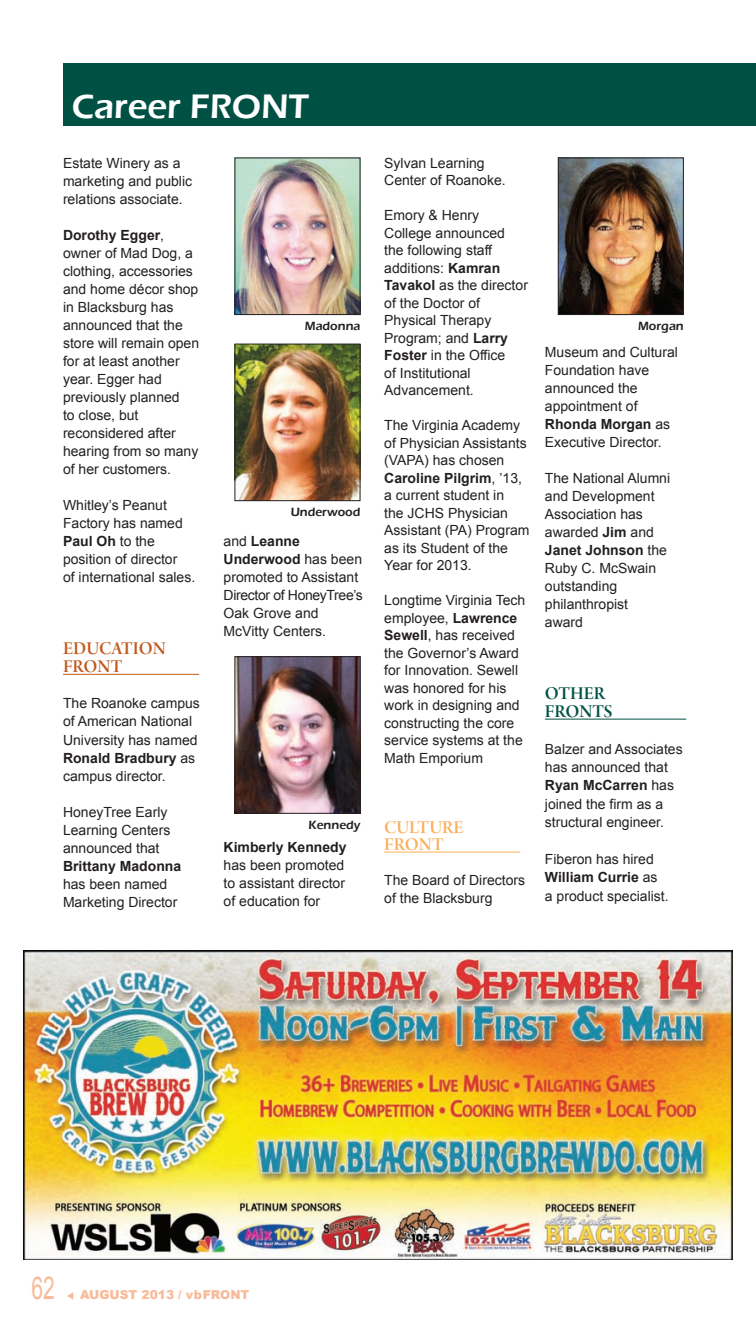
<style>
.page{position:relative;width:756px;height:1323px;background:#fff}
.page>*{position:absolute;margin:0;border:0;box-sizing:border-box;transform-origin:0 0}
.t1{font:600 35px "Eras ITC";color:#fff}
.t2{font:31.5px "Arial";color:#f8ba99;scale:.67 1}
.t3{font:19.25px/18px "Arno Pro Smbd Display";color:#c05a1e}
.t4{font:19.25px/17.5px "Arno Pro Smbd Display";color:#fab05f}
.t5{font:19.25px/18px "Arno Pro Smbd Display";color:#005143}
.t6{font:14px/18px "Arial";color:#231f20}
.t7{font:700 14px "Arial";color:#231f20}
.t8{font:600 12.25px "Eras ITC";color:#231f20}
.t9{font:900 12.25px "Arial";color:#f8ba99}
.s1{font-weight:700}
</style>
<div class="page">
<div style="left:63px;top:63px;width:693px;height:63px;background:#005143"></div>
<hr style="left:63px;top:674px;width:136px;height:1px;background:#c05a1e">
<hr style="left:384px;top:852px;width:136px;height:1px;background:#fab05f">
<hr style="left:545px;top:719px;width:141px;height:1px;background:#005143">
<img style="left:236px;top:658px;width:122px;height:154px">
<div style="left:234px;top:656px;width:126px;height:158px;border:1px solid #231f20"></div>
<img style="left:236px;top:346px;width:122px;height:153px">
<div style="left:234px;top:344px;width:126px;height:157px;border:1px solid #231f20"></div>
<img style="left:236px;top:160px;width:122px;height:153px">
<div style="left:234px;top:158px;width:126px;height:157px;border:1px solid #231f20"></div>
<img style="left:560px;top:160px;width:122px;height:153px">
<div style="left:558px;top:158px;width:126px;height:157px;border:1px solid #231f20"></div>
<img style="left:24px;top:950px;width:708px;height:310px">
<h1 class="t1" style="left:72px;top:86px;width:239px">Career FRONT</h1>
<p class="t6" style="left:63px;top:154px;width:131px">Estate Winery as a marketing and public relations associate.</p>
<p class="t6" style="left:63px;top:226px;width:138px"><span class="s1">Dorothy Egger</span>, owner of Mad Dog, a clothing, accessories and home décor shop in Blacksburg has announced that the store will remain open for at least another year. Egger had previously planned<br>to close, but reconsidered after hearing from so many of her customers.</p>
<p class="t6" style="left:63px;top:496px;width:134px">Whitley’s Peanut<br>Factory has named<br><span class="s1">Paul Oh</span> to the position of director<br>of international sales.</p>
<p class="t6" style="left:384px;top:154px;width:123px;line-height:17.5px">Sylvan Learning<br>Center of Roanoke.</p>
<p class="t6" style="left:384px;top:207px;width:145px;line-height:17.5px">Emory &amp; Henry<br>College announced<br>the following staff additions: <span class="s1">Kamran<br>Tavakol</span> as the director of the Doctor of<br>Physical Therapy<br>Program; and <span class="s1">Larry<br>Foster</span> in the Office<br>of Institutional<br>Advancement.</p>
<p class="t6" style="left:384px;top:417px;width:147px;line-height:17.5px">The Virginia Academy of Physician Assistants (VAPA) has chosen<br><span class="s1">Caroline Pilgrim</span>, ’13, a current student in<br>the JCHS Physician<br>Assistant (PA) Program as its Student of the<br>Year for 2013.</p>
<p class="t6" style="left:384px;top:592px;width:143px;line-height:17.5px">Longtime Virginia Tech employee, <span class="s1">Lawrence<br>Sewell</span>, has received the Governor’s Award for Innovation. Sewell was honored for his work in designing and constructing the core service systems at the<br>Math Emporium</p>
<p class="t8" style="left:305px;top:319px;width:57px">Madonna</p>
<p class="t8" style="left:638px;top:319px;width:47px">Morgan</p>
<p class="t6" style="left:545px;top:343px;width:135px">Museum and Cultural<br>Foundation have announced the appointment of<br><span class="s1">Rhonda Morgan</span> as<br>Executive Director.</p>
<p class="t6" style="left:545px;top:469px;width:127px">The National Alumni and Development<br>Association has awarded <span class="s1">Jim</span> and<br><span class="s1">Janet Johnson</span> the<br>Ruby C. McSwain outstanding philanthropist<br>award</p>
<p class="t8" style="left:291px;top:505px;width:71px">Underwood</p>
<p class="t6" style="left:224px;top:532px;width:141px">and <span class="s1">Leanne<br>Underwood</span> has been promoted to Assistant<br>Director of HoneyTree’s<br>Oak Grove and<br>McVitty Centers.</p>
<h3 class="t3" style="left:63px;top:641px;width:104px">EDUCATION<br>FRONT</h3>
<p class="t6" style="left:63px;top:695px;width:138px">The Roanoke campus of American National<br>University has named<br><span class="s1">Ronald Bradbury</span> as campus director.</p>
<p class="t6" style="left:63px;top:803px;width:109px">HoneyTree Early<br>Learning Centers announced that</p>
<p class="t7" style="left:63px;top:858px;width:120px">Brittany Madonna</p>
<p class="t6" style="left:63px;top:875px;width:116px">has been named<br>Marketing Director</p>
<h3 class="t5" style="left:545px;top:686px;width:69px">OTHER<br>FRONTS</h3>
<p class="t6" style="left:545px;top:740px;width:139px">Balzer and Associates has announced that<br><span class="s1">Ryan McCarren</span> has joined the firm as a structural engineer.</p>
<p class="t6" style="left:545px;top:850px;width:125px">Fiberon has hired<br><span class="s1">William Currie</span> as a product specialist.</p>
<h3 class="t4" style="left:384px;top:820px;width:81px">CULTURE<br>FRONT</h3>
<p class="t6" style="left:384px;top:872px;width:142px;line-height:17.5px">The Board of Directors of the Blacksburg</p>
<p class="t8" style="left:309px;top:818px;width:53px">Kennedy</p>
<p class="t7" style="left:224px;top:840px;width:124px">Kimberly Kennedy</p>
<p class="t6" style="left:224px;top:856px;width:123px;text-align:justify">has been promoted to assistant director of education for</p>
<h2 class="t2" style="left:32px;top:1270px;width:36px">62</h2>
<p class="t9" style="left:67px;top:1285px;width:184px">▼ AUGUST 2013 / vbFRONT</p>
</div>
